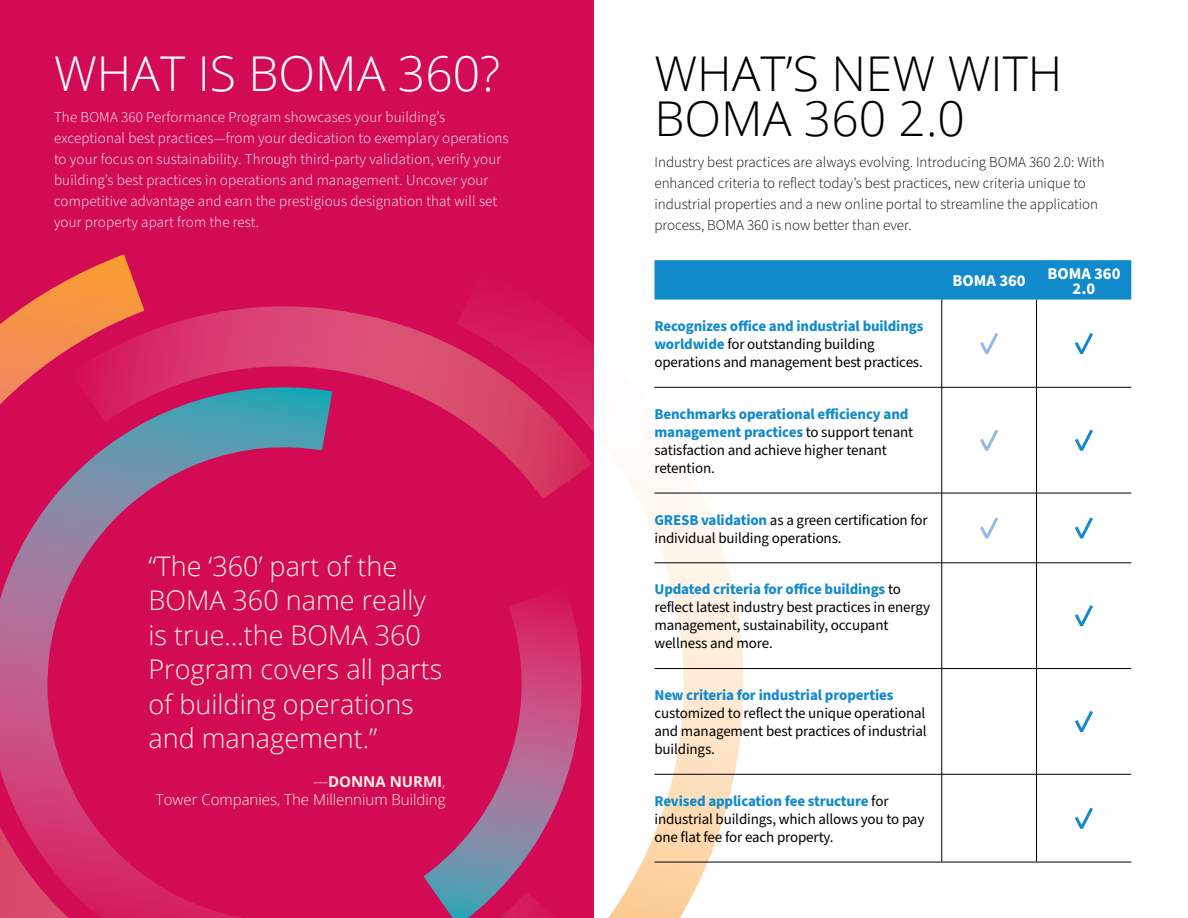
<style>
.page{position:relative;width:1188px;height:918px;background:#fff}
.page>*{position:absolute;margin:0;border:0;box-sizing:border-box;transform-origin:0 0}
.t1{font:300 48px/45px "Open Sans";color:#000}
.t2{font:300 48px "Open Sans";color:#fff}
.t3{font:300 27px/34.5px "Open Sans";color:#fff2e3}
.t4{font:700 16.5px/15px "Source Sans Pro";color:#fff;text-align:center}
.t5{font:15px/18px "Source Sans Pro";letter-spacing:-.01em;color:#000}
.t6{font:300 15px/21px "Source Sans Pro";letter-spacing:.01em;color:#fff}
.t7{font:300 15px/21px "Source Sans Pro";color:#000}
.t8{font:300 15px/18px "Open Sans";color:#fff2e3;text-align:right}
.t9{font:700 15px "Source Sans Pro";letter-spacing:-.01em;color:#118acb}
.s1{font-weight:700}
.s2{font-weight:700;color:#118acb}
</style>
<div class="page">
<div style="left:0;top:0;width:594px;height:918px;background:#d30b55"></div>
<svg style="left:0;top:478px;width:137px;height:349px"></svg>
<svg style="left:71px;top:306px;width:386px;height:193px"></svg>
<svg style="left:0;top:827px;width:457px;height:91px"></svg>
<svg style="left:457px;top:307px;width:294px;height:611px"></svg>
<svg style="left:0;top:254px;width:145px;height:151px"></svg>
<div style="left:654px;top:260px;width:477px;height:40px;background:#118acb"></div>
<hr style="left:654px;top:387px;width:288px;height:1px;background:#000">
<hr style="left:942px;top:387px;width:1px;height:106px;background:#000">
<hr style="left:1037px;top:387px;width:94px;height:1px;background:#000">
<hr style="left:1036px;top:387px;width:1px;height:106px;background:#000">
<hr style="left:654px;top:493px;width:288px;height:1px;background:#000">
<hr style="left:942px;top:493px;width:95px;height:1px;background:#000">
<hr style="left:942px;top:493px;width:1px;height:70px;background:#000">
<hr style="left:1037px;top:493px;width:94px;height:1px;background:#000">
<hr style="left:1036px;top:493px;width:1px;height:70px;background:#000">
<hr style="left:654px;top:563px;width:288px;height:1px;background:#000">
<hr style="left:942px;top:563px;width:95px;height:1px;background:#000">
<hr style="left:942px;top:563px;width:1px;height:105px;background:#000">
<hr style="left:1037px;top:563px;width:94px;height:1px;background:#000">
<hr style="left:1036px;top:563px;width:1px;height:105px;background:#000">
<hr style="left:654px;top:668px;width:288px;height:1px;background:#000">
<hr style="left:942px;top:668px;width:95px;height:1px;background:#000">
<hr style="left:942px;top:669px;width:1px;height:105px;background:#000">
<hr style="left:1037px;top:668px;width:94px;height:1px;background:#000">
<hr style="left:1036px;top:669px;width:1px;height:105px;background:#000">
<hr style="left:942px;top:300px;width:1px;height:87px;background:#000">
<hr style="left:1036px;top:300px;width:1px;height:87px;background:#000">
<hr style="left:942px;top:387px;width:95px;height:1px;background:#000">
<hr style="left:654px;top:774px;width:288px;height:1px;background:#000">
<hr style="left:942px;top:774px;width:95px;height:1px;background:#000">
<hr style="left:942px;top:774px;width:1px;height:88px;background:#000">
<hr style="left:1037px;top:774px;width:94px;height:1px;background:#000">
<hr style="left:1036px;top:774px;width:1px;height:88px;background:#000">
<hr style="left:654px;top:862px;width:288px;height:1px;background:#000">
<hr style="left:942px;top:862px;width:95px;height:1px;background:#000">
<hr style="left:1037px;top:862px;width:94px;height:1px;background:#000">
<svg style="left:980px;top:333px;width:18px;height:21px"></svg>
<svg style="left:1074px;top:333px;width:19px;height:21px"></svg>
<svg style="left:980px;top:429px;width:18px;height:22px"></svg>
<svg style="left:1074px;top:429px;width:19px;height:22px"></svg>
<svg style="left:980px;top:517px;width:18px;height:22px"></svg>
<svg style="left:1075px;top:517px;width:18px;height:22px"></svg>
<svg style="left:1074px;top:605px;width:19px;height:22px"></svg>
<svg style="left:1074px;top:711px;width:19px;height:21px"></svg>
<svg style="left:1074px;top:807px;width:19px;height:22px"></svg>
<h1 class="t2" style="left:54px;top:40px;width:448px">WHAT IS BOMA 360?</h1>
<p class="t6" style="left:54px;top:107px;width:456px">The BOMA 360 Performance Program showcases your building’s exceptional best practices—from your dedication to exemplary operations to your focus on sustainability. Through third-party validation, verify your building’s best practices in operations and management. Uncover your competitive advantage and earn the prestigious designation that will set your property apart from the rest.</p>
<h2 class="t3" style="left:148px;top:548px;width:295px">“The ‘360’ part of the<br>BOMA 360 name really is true…the BOMA 360<br>Program covers all parts of building operations and management.”</h2>
<p class="t8" style="left:156px;top:772px;width:291px">—<span class="s1">DONNA NURMI</span>,<br>Tower Companies, The Millennium Building</p>
<h1 class="t1" style="left:654px;top:50px;width:409px">WHAT’S NEW WITH<br>BOMA 360 2.0</h1>
<p class="t7" style="left:654px;top:152px;width:452px">Industry best practices are always evolving. Introducing BOMA 360 2.0: With enhanced criteria to reflect today’s best practices, new criteria unique to industrial properties and a new online portal to streamline the application process, BOMA 360 is now better than ever.</p>
<p class="t5" style="left:654px;top:318px;width:270px"><span class="s2">Recognizes office and industrial buildings worldwide</span> for outstanding building operations and management best practices.</p>
<p class="t5" style="left:654px;top:405px;width:260px"><span class="s2">Benchmarks operational efficiency and management practices</span> to support tenant satisfaction and achieve higher tenant retention.</p>
<p class="t5" style="left:654px;top:511px;width:275px"><span class="s2">GRESB validation</span> as a green certification for individual building operations.</p>
<p class="t5" style="left:654px;top:581px;width:277px"><span class="s2">Updated criteria for office buildings</span> to reflect latest industry best practices in energy management, sustainability, occupant wellness and more.</p>
<p class="t9" style="left:654px;top:685px;width:240px">New criteria for industrial properties</p>
<p class="t5" style="left:654px;top:705px;width:274px;text-align:justify">customized to reflect the unique operational and management best practices of industrial buildings.</p>
<p class="t5" style="left:654px;top:792px;width:271px"><span class="s2">Revised application fee structure</span> for industrial buildings, which allows you to pay one flat fee for each property.</p>
<p class="t4" style="left:953px;top:274px;width:75px">BOMA 360</p>
<p class="t4" style="left:1047px;top:266px;width:75px">BOMA 360<br>2.0</p>
</div>
